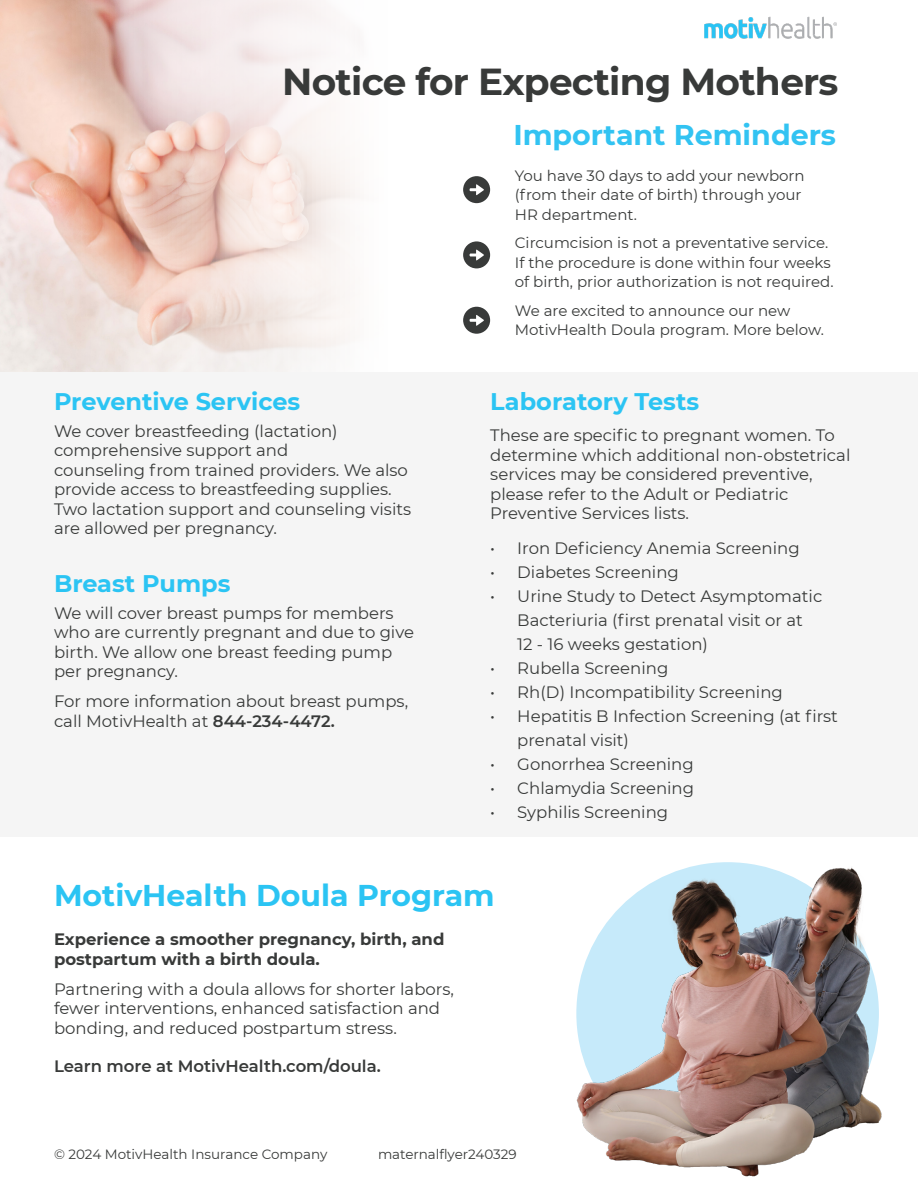
<style>
.page{position:relative;width:918px;height:1188px;background:#fff}
.page>*{position:absolute;margin:0;border:0;box-sizing:border-box;transform-origin:0 0}
.t1{font:700 37.5px "Montserrat";letter-spacing:-.02em;color:#383a39}
.t2{font:700 30px "Montserrat";color:#2bc4f3}
.t3{font:700 28.5px "Montserrat";color:#32c3f2}
.t4{font:700 24px "Montserrat";color:#2bc4f3}
.t5{font:16.5px/19.5px "Montserrat";color:#383a39}
.t6{font:700 16.5px/19.5px "Montserrat";color:#383a39}
.t7{font:600 16.5px "Montserrat";color:#383a39}
.t8{font:15px/19.5px "Montserrat";color:#383a39}
.t9{font:13.5px "Montserrat";color:#383a39}
.s1{font-weight:600}
</style>
<div class="page">
<div style="left:0;top:369px;width:918px;height:467px;background:#f5f5f5"></div>
<img style="left:576px;top:862px;width:306px;height:315px">
<svg style="left:0;top:0;width:833px;height:372px"></svg>
<div style="left:463px;top:176px;width:27px;height:27px;background:#383a39;border-radius:50%"></div>
<svg style="left:470px;top:184px;width:14px;height:11px"></svg>
<div style="left:463px;top:241px;width:27px;height:27px;background:#383a39;border-radius:50%"></div>
<svg style="left:470px;top:249px;width:14px;height:12px"></svg>
<div style="left:463px;top:307px;width:27px;height:27px;background:#383a39;border-radius:50%"></div>
<svg style="left:470px;top:315px;width:14px;height:11px"></svg>
<img style="left:704px;top:15px;width:133px;height:23px">
<p class="t1" style="left:282px;top:55px;width:558px">Notice for Expecting Mothers</p>
<p class="t3" style="left:513px;top:114px;width:324px">Important Reminders</p>
<p class="t8" style="left:515px;top:165px;width:291px">You have 30 days to add your newborn (from their date of birth) through your<br>HR department.</p>
<p class="t8" style="left:515px;top:232px;width:320px">Circumcision is not a preventative service.<br>If the procedure is done within four weeks of birth, prior authorization is not required.</p>
<p class="t8" style="left:515px;top:300px;width:311px">We are excited to announce our new<br>MotivHealth Doula program. More below.</p>
<p class="t4" style="left:54px;top:384px;width:248px">Preventive Services</p>
<p class="t5" style="left:54px;top:421px;width:355px">We cover breastfeeding (lactation) comprehensive support and<br>counseling from trained providers. We also provide access to breastfeeding supplies.</p>
<p class="t5" style="left:54px;top:499px;width:359px">Two lactation support and counseling visits are allowed per pregnancy.</p>
<p class="t4" style="left:54px;top:566px;width:178px">Breast Pumps</p>
<p class="t5" style="left:54px;top:603px;width:362px">We will cover breast pumps for members who are currently pregnant and due to give birth. We allow one breast feeding pump per pregnancy.</p>
<p class="t5" style="left:54px;top:691px;width:356px">For more information about breast pumps, call MotivHealth at <span class="s1">844-234-4472.</span></p>
<p class="t4" style="left:490px;top:384px;width:210px">Laboratory Tests</p>
<p class="t5" style="left:490px;top:425px;width:362px">These are specific to pregnant women. To determine which additional non-obstetrical services may be considered preventive, please refer to the Adult or Pediatric Preventive Services lists.</p>
<p class="t5" style="left:490px;top:538px;width:311px">• Iron Deficiency Anemia Screening</p>
<p class="t5" style="left:490px;top:562px;width:190px">• Diabetes Screening</p>
<p class="t5" style="left:517px;top:583px;width:306px;line-height:24px;text-indent:-27px">• Urine Study to Detect Asymptomatic<br>Bacteriuria (first prenatal visit or at<br>12 - 16 weeks gestation)</p>
<p class="t5" style="left:490px;top:658px;width:180px">• Rubella Screening</p>
<p class="t5" style="left:490px;top:682px;width:294px">• Rh(D) Incompatibility Screening</p>
<p class="t5" style="left:517px;top:703px;width:322px;line-height:24px;text-indent:-27px">• Hepatitis B Infection Screening (at first prenatal visit)</p>
<p class="t5" style="left:490px;top:754px;width:205px">• Gonorrhea Screening</p>
<p class="t5" style="left:490px;top:778px;width:205px">• Chlamydia Screening</p>
<p class="t5" style="left:490px;top:802px;width:179px">• Syphilis Screening</p>
<p class="t2" style="left:54px;top:874px;width:442px">MotivHealth Doula Program</p>
<p class="t6" style="left:54px;top:929px;width:392px">Experience a smoother pregnancy, birth, and postpartum with a birth doula.</p>
<p class="t5" style="left:54px;top:979px;width:401px">Partnering with a doula allows for shorter labors, fewer interventions, enhanced satisfaction and bonding, and reduced postpartum stress.</p>
<p class="t7" style="left:54px;top:1054px;width:328px">Learn more at MotivHealth.com/doula.</p>
<p class="t9" style="left:54px;top:1145px;width:275px">© 2024 MotivHealth Insurance Company</p>
<p class="t9" style="left:378px;top:1145px;width:140px">maternalflyer240329</p>
</div>
